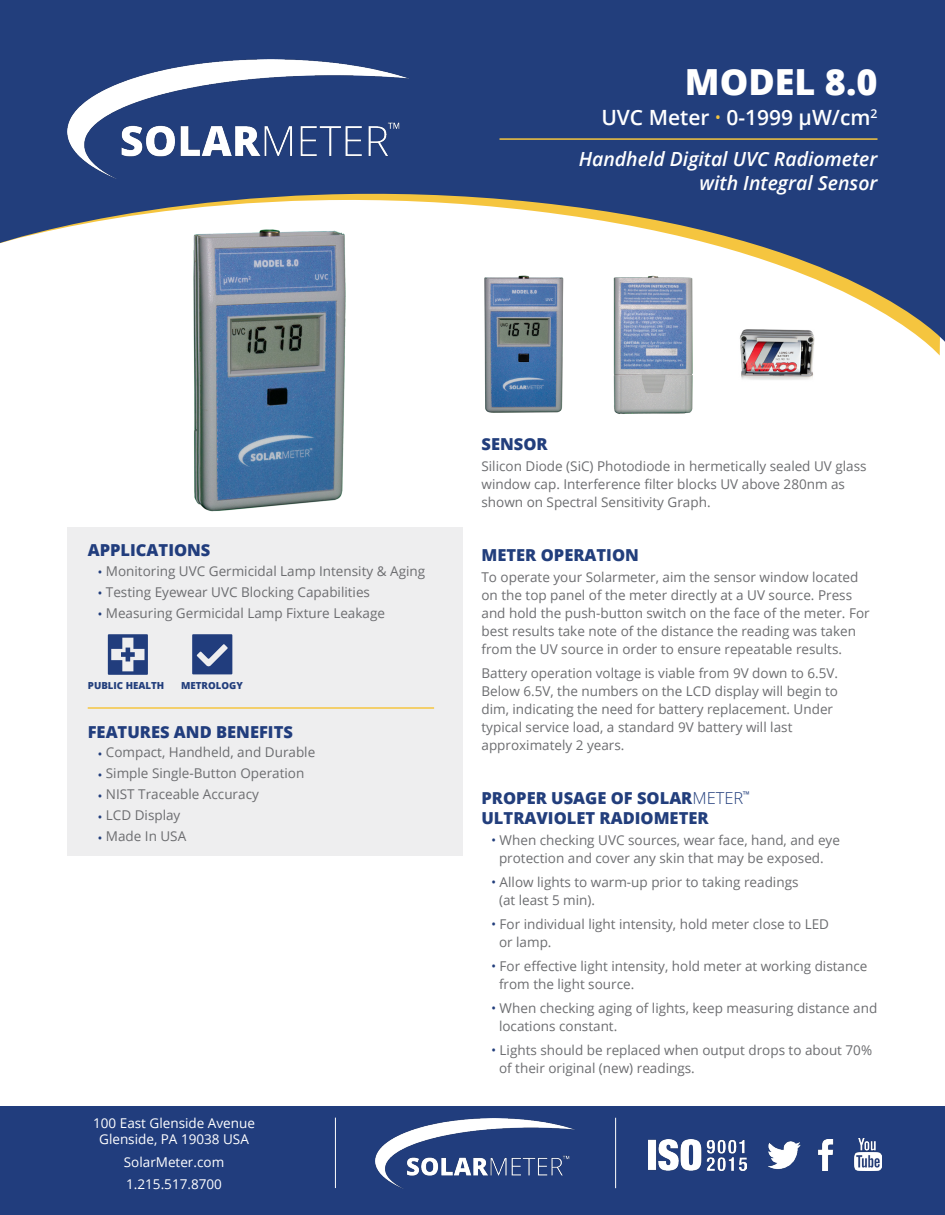
<style>
.page{position:relative;width:945px;height:1215px;background:#fff}
.page>*{position:absolute;margin:0;border:0;box-sizing:border-box;transform-origin:0 0}
.t1{font:800 36px "Open Sans";color:#fff}
.t2{font:600 21px "Open Sans";color:#fff}
.t3{font:italic 600 19.5px "Open Sans";color:#fff}
.t4{font:800 16.5px "Open Sans";color:#223e7c}
.t5{font:800 16.5px "Open Sans";color:#213d7d}
.t6{font:13.5px/18px "Open Sans";color:#6c6d70}
.t7{font:13.5px "Open Sans";color:#fff}
.t8{font:800 9.75px "Open Sans";color:#223e7c}
.t9{font:7.8px "Arial";color:#223e7c}
.s1{font-size:13.5px;color:#f5c53f}
.s2{font-family:"Roboto";color:#223e7c}
.s3{font-weight:300}
</style>
<div class="page">
<div style="left:68px;top:528px;width:396px;height:328px;background:#eeeeef"></div>
<svg style="left:0;top:0;width:945px;height:342px;fill:#223e7c"></svg>
<hr style="left:500px;top:138px;width:378px;height:2px;background:#f5c53f">
<img style="left:68px;top:59px;width:340px;height:120px">
<hr style="left:88px;top:707px;width:346px;height:2px;background:#f5c541">
<div style="left:0;top:1107px;width:945px;height:108px;background:#213d7d"></div>
<img style="left:375px;top:1118px;width:200px;height:70px">
<hr style="left:335px;top:1118px;width:1px;height:70px;background:#fff">
<hr style="left:615px;top:1118px;width:1px;height:70px;background:#fff">
<img style="left:648px;top:1140px;width:98px;height:30px">
<img style="left:854px;top:1138px;width:28px;height:33px">
<img style="left:818px;top:1140px;width:16px;height:31px">
<img style="left:768px;top:1141px;width:33px;height:28px">
<svg style="left:108px;top:634px;width:40px;height:41px"></svg>
<img style="left:478px;top:267px;width:94px;height:146px">
<img style="left:605px;top:263px;width:95px;height:151px">
<img style="left:175px;top:205px;width:186px;height:307px">
<img style="left:736px;top:329px;width:79px;height:51px">
<svg style="left:192px;top:634px;width:40px;height:40px;background:#40588e"></svg>
<p class="t1" style="left:685px;top:54px;width:194px">MODEL 8.0</p>
<p class="t2" style="left:601px;top:103px;width:278px">UVC Meter <span class="s1">•</span> 0-1999 μW/cm<sup>2</sup></p>
<p class="t3" style="left:579px;top:146px;width:300px">Handheld Digital UVC Radiometer</p>
<p class="t3" style="left:700px;top:170px;width:179px">with Integral Sensor</p>
<p class="t5" style="left:88px;top:538px;width:124px">APPLICATIONS</p>
<p class="t6" style="left:98px;top:562px;width:329px"><span class="s2">•</span> Monitoring UVC Germicidal Lamp Intensity &amp; Aging</p>
<p class="t6" style="left:98px;top:583px;width:274px"><span class="s2">•</span> Testing Eyewear UVC Blocking Capabilities</p>
<p class="t6" style="left:98px;top:604px;width:289px"><span class="s2">•</span> Measuring Germicidal Lamp Fixture Leakage</p>
<p class="t8" style="left:88px;top:678px;width:78px">PUBLIC HEALTH</p>
<p class="t8" style="left:181px;top:678px;width:63px">METROLOGY</p>
<p class="t5" style="left:88px;top:719px;width:207px">FEATURES AND BENEFITS</p>
<p class="t6" style="left:98px;top:743px;width:219px"><span class="s2">•</span> Compact, Handheld, and Durable</p>
<p class="t6" style="left:98px;top:764px;width:208px"><span class="s2">•</span> Simple Single-Button Operation</p>
<p class="t6" style="left:98px;top:785px;width:163px"><span class="s2">•</span> NIST Traceable Accuracy</p>
<p class="t6" style="left:98px;top:806px;width:84px"><span class="s2">•</span> LCD Display</p>
<p class="t6" style="left:98px;top:827px;width:90px"><span class="s2">•</span> Made In USA</p>
<p class="t7" style="left:93px;top:1114px;width:163px">100 East Glenside Avenue</p>
<p class="t7" style="left:99px;top:1130px;width:151px">Glenside, PA 19038 USA</p>
<p class="t7" style="left:124px;top:1153px;width:102px">SolarMeter.com</p>
<p class="t7" style="left:126px;top:1175px;width:97px">1.215.517.8700</p>
<p class="t4" style="left:482px;top:432px;width:68px">SENSOR</p>
<p class="t6" style="left:482px;top:457px;width:387px">Silicon Diode (SiC) Photodiode in hermetically sealed UV glass window cap. Interference filter blocks UV above 280nm as shown on Spectral Sensitivity Graph.</p>
<p class="t4" style="left:482px;top:543px;width:159px">METER OPERATION</p>
<p class="t6" style="left:482px;top:568px;width:390px">To operate your Solarmeter, aim the sensor window located on the top panel of the meter directly at a UV source. Press and hold the push-button switch on the face of the meter. For best results take note of the distance the reading was taken from the UV source in order to ensure repeatable results.</p>
<p class="t6" style="left:482px;top:664px;width:358px">Battery operation voltage is viable from 9V down to 6.5V.</p>
<p class="t6" style="left:482px;top:682px;width:358px">Below 6.5V, the numbers on the LCD display will begin to</p>
<p class="t6" style="left:482px;top:700px;width:353px">dim, indicating the need for battery replacement. Under</p>
<p class="t6" style="left:482px;top:718px;width:312px">typical service load, a standard 9V battery will last</p>
<p class="t6" style="left:482px;top:736px;width:144px">approximately 2 years.</p>
<p class="t4" style="left:482px;top:786px;width:263px">PROPER USAGE OF SOLAR<span class="s3">METER</span></p>
<p class="t9" style="left:742px;top:789px;width:9px">™</p>
<p class="t4" style="left:482px;top:805px;width:229px">ULTRAVIOLET RADIOMETER</p>
<p class="t6" style="left:492px;top:831px;width:350px"><span class="s2">•</span> When checking UVC sources, wear face, hand, and eye</p>
<p class="t6" style="left:499px;top:849px;width:326px">protection and cover any skin that may be exposed.</p>
<p class="t6" style="left:492px;top:873px;width:308px"><span class="s2">•</span> Allow lights to warm-up prior to taking readings</p>
<p class="t6" style="left:499px;top:891px;width:98px">(at least 5 min).</p>
<p class="t6" style="left:492px;top:915px;width:339px"><span class="s2">•</span> For individual light intensity, hold meter close to LED</p>
<p class="t6" style="left:499px;top:933px;width:54px">or lamp.</p>
<p class="t6" style="left:492px;top:957px;width:377px"><span class="s2">•</span> For effective light intensity, hold meter at working distance</p>
<p class="t6" style="left:499px;top:975px;width:137px">from the light source.</p>
<p class="t6" style="left:492px;top:999px;width:387px"><span class="s2">•</span> When checking aging of lights, keep measuring distance and</p>
<p class="t6" style="left:499px;top:1017px;width:120px">locations constant.</p>
<p class="t6" style="left:492px;top:1041px;width:382px"><span class="s2">•</span> Lights should be replaced when output drops to about 70%</p>
<p class="t6" style="left:499px;top:1059px;width:197px">of their original (new) readings.</p>
</div>
